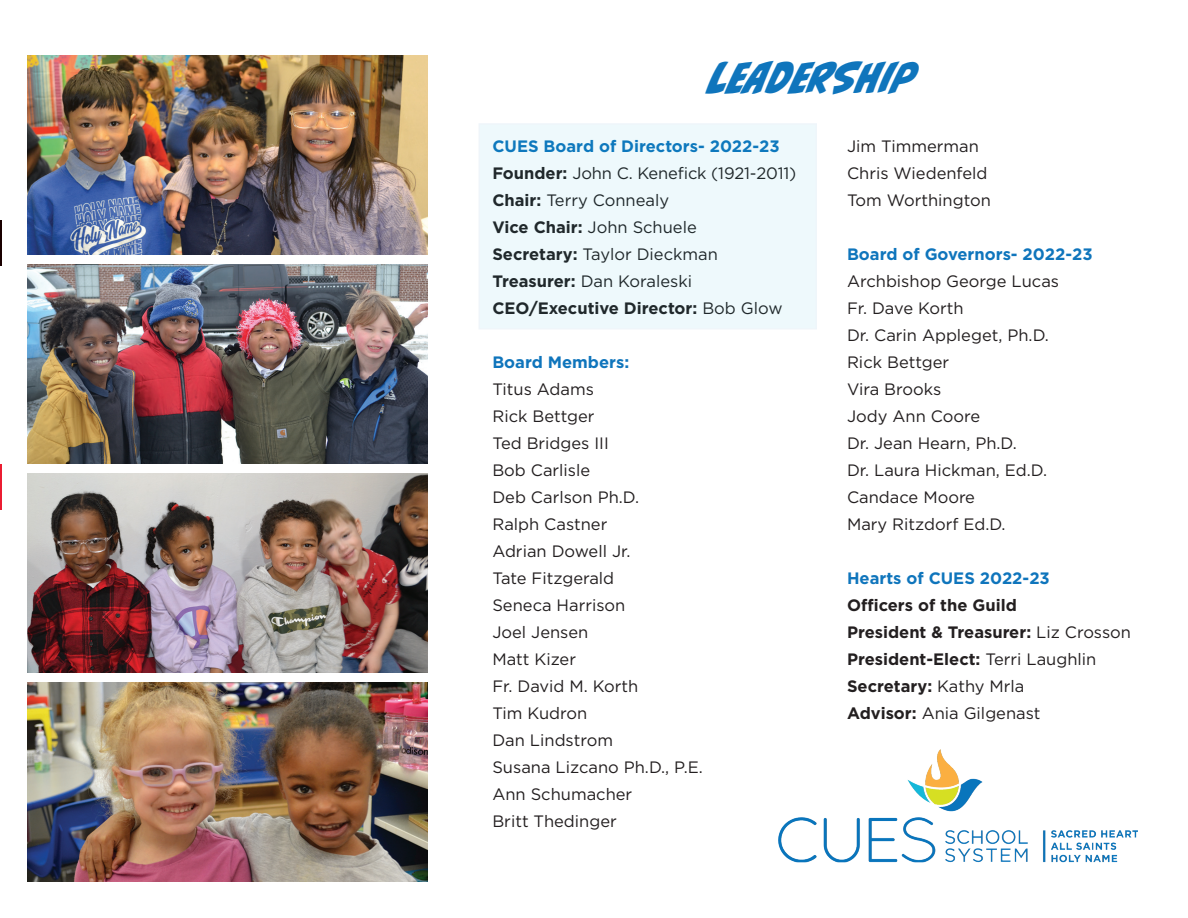
<style>
.page{position:relative;width:1188px;height:918px;background:#fff}
.page>*{position:absolute;margin:0;border:0;box-sizing:border-box;transform-origin:0 0}
.Title_5{font:39px "CC Biff Bam Boom";color:#0f75bc}
.Title_6{font:16.5px "Gotham";color:#231f20}
.Title_6-2{font:700 16.5px "Gotham";color:#231f20}
.Title_6-3{font:700 16.5px "Gotham";color:#0f75bc}
.s1{font-weight:700}
.s2{font-weight:400}
</style>
<div class="page">
<hr style="left:0;top:464px;width:1px;height:46px;background:#eb1c31">
<hr style="left:0;top:220px;width:1px;height:45px;background:#190000">
<img style="left:778px;top:749px;width:359px;height:114px">
<img style="left:27px;top:55px;width:401px;height:200px">
<img style="left:27px;top:264px;width:401px;height:200px">
<img style="left:27px;top:473px;width:401px;height:200px">
<img style="left:27px;top:682px;width:401px;height:200px">
<div style="left:479px;top:123px;width:338px;height:207px;background:#eef9fc"></div>
<p class="Title_5" style="left:710px;top:46px;width:207px">LEAD ERSHIP</p>
<p class="Title_6-3" style="left:492px;top:135px;width:289px">CUES Board of Directors- 2022-23</p>
<p class="Title_6" style="left:492px;top:162px;width:305px"><span class="s1">Founder:</span> John C. Kenefick (1921-2011)</p>
<p class="Title_6" style="left:492px;top:189px;width:178px"><span class="s1">Chair:</span> Terry Connealy</p>
<p class="Title_6" style="left:492px;top:216px;width:206px"><span class="s1">Vice Chair:</span> John Schuele</p>
<p class="Title_6" style="left:492px;top:243px;width:227px"><span class="s1">Secretary:</span> Taylor Dieckman</p>
<p class="Title_6" style="left:492px;top:270px;width:201px"><span class="s1">Treasurer:</span> Dan Koraleski</p>
<p class="Title_6-2" style="left:492px;top:297px;width:292px">CEO/Executive Director: <span class="s2">Bob Glow</span></p>
<p class="Title_6-3" style="left:492px;top:351px;width:138px">Board Members:</p>
<p class="Title_6" style="left:492px;top:378px;width:103px">Titus Adams</p>
<p class="Title_6" style="left:492px;top:405px;width:104px">Rick Bettger</p>
<p class="Title_6" style="left:492px;top:432px;width:118px">Ted Bridges III</p>
<p class="Title_6" style="left:492px;top:459px;width:99px">Bob Carlisle</p>
<p class="Title_6" style="left:492px;top:486px;width:148px">Deb Carlson Ph.D.</p>
<p class="Title_6" style="left:492px;top:513px;width:116px">Ralph Castner</p>
<p class="Title_6" style="left:492px;top:540px;width:139px">Adrian Dowell Jr.</p>
<p class="Title_6" style="left:492px;top:567px;width:123px">Tate Fitzgerald</p>
<p class="Title_6" style="left:492px;top:594px;width:135px">Seneca Harrison</p>
<p class="Title_6" style="left:492px;top:621px;width:98px">Joel Jensen</p>
<p class="Title_6" style="left:492px;top:648px;width:85px">Matt Kizer</p>
<p class="Title_6" style="left:492px;top:675px;width:147px">Fr. David M. Korth</p>
<p class="Title_6" style="left:492px;top:702px;width:96px">Tim Kudron</p>
<p class="Title_6" style="left:492px;top:729px;width:122px">Dan Lindstrom</p>
<p class="Title_6" style="left:492px;top:756px;width:212px">Susana Lizcano Ph.D., P.E.</p>
<p class="Title_6" style="left:492px;top:783px;width:141px">Ann Schumacher</p>
<p class="Title_6" style="left:492px;top:810px;width:126px">Britt Thedinger</p>
<p class="Title_6" style="left:847px;top:135px;width:133px">Jim Timmerman</p>
<p class="Title_6" style="left:847px;top:162px;width:142px">Chris Wiedenfeld</p>
<p class="Title_6" style="left:847px;top:189px;width:145px">Tom Worthington</p>
<p class="Title_6-3" style="left:847px;top:243px;width:247px">Board of Governors- 2022-23</p>
<p class="Title_6" style="left:847px;top:270px;width:214px">Archbishop George Lucas</p>
<p class="Title_6" style="left:847px;top:297px;width:118px">Fr. Dave Korth</p>
<p class="Title_6" style="left:847px;top:324px;width:203px">Dr. Carin Appleget, Ph.D.</p>
<p class="Title_6" style="left:847px;top:351px;width:104px">Rick Bettger</p>
<p class="Title_6" style="left:847px;top:378px;width:96px">Vira Brooks</p>
<p class="Title_6" style="left:847px;top:405px;width:135px">Jody Ann Coore</p>
<p class="Title_6" style="left:847px;top:432px;width:171px">Dr. Jean Hearn, Ph.D.</p>
<p class="Title_6" style="left:847px;top:459px;width:202px">Dr. Laura Hickman, Ed.D.</p>
<p class="Title_6" style="left:847px;top:486px;width:130px">Candace Moore</p>
<p class="Title_6" style="left:847px;top:513px;width:160px">Mary Ritzdorf Ed.D.</p>
<p class="Title_6-3" style="left:847px;top:567px;width:204px">Hearts of CUES 2022-23</p>
<p class="Title_6-2" style="left:847px;top:594px;width:171px">Officers of the Guild</p>
<p class="Title_6-2" style="left:847px;top:621px;width:286px">President &amp; Treasurer: <span class="s2">Liz Crosson</span></p>
<p class="Title_6-2" style="left:847px;top:648px;width:251px">President-Elect: <span class="s2">Terri Laughlin</span></p>
<p class="Title_6-2" style="left:847px;top:675px;width:179px">Secretary: <span class="s2">Kathy Mrla</span></p>
<p class="Title_6" style="left:847px;top:702px;width:195px"><span class="s1">Advisor:</span> Ania Gilgenast</p>
</div>
